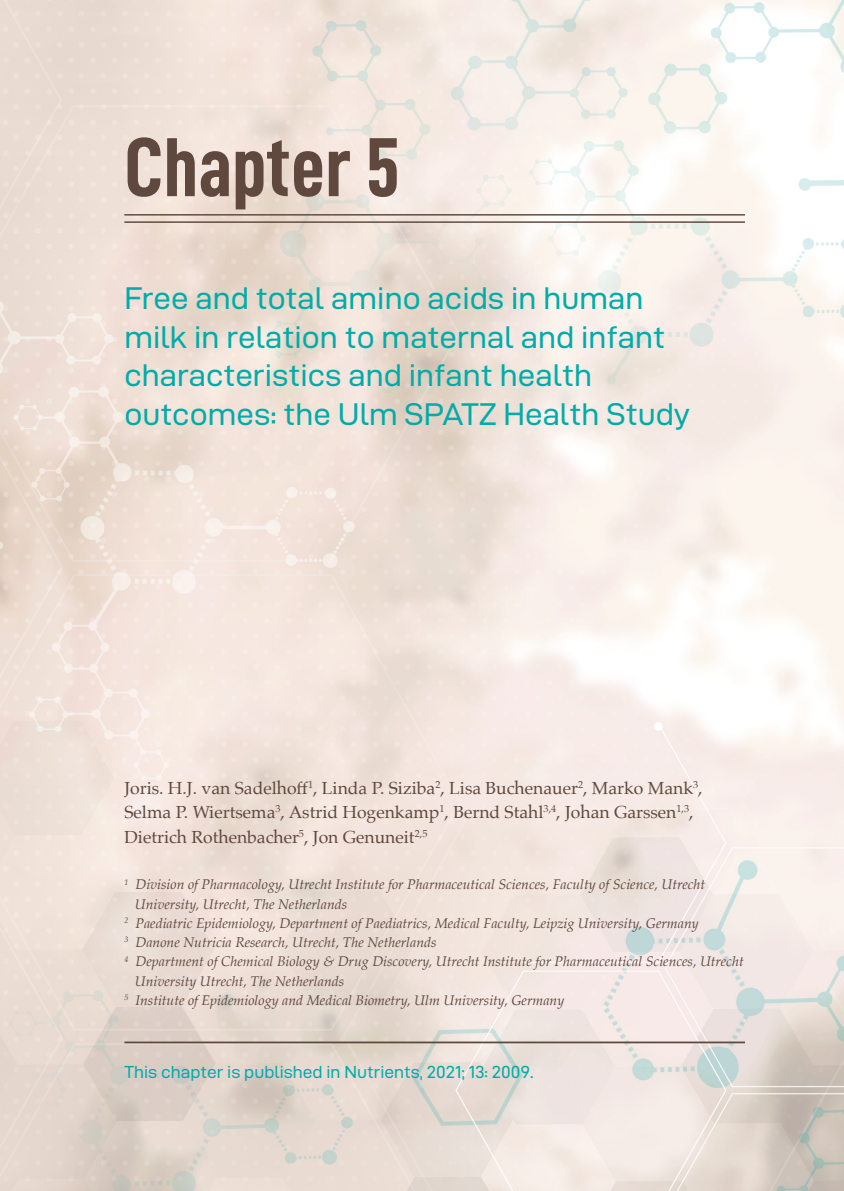
<style>
.page{position:relative;width:844px;height:1191px;background:#fff}
.page>*{position:absolute;margin:0;border:0;box-sizing:border-box;transform-origin:0 0}
.t1{font:84px "D DIN Condensed Bold";color:#5f483d}
.t2{font:31.5px/38.5px "D DIN Exp";color:#00acaa}
.t3{font:17.5px/24.5px "Palatino";color:#5f483d}
.t4{font:17.5px "D DIN Exp";color:#00acaa}
.t5{font:italic 14px "Palatino";color:#5f483d}
</style>
<div class="page">
<img style="left:0;top:0;width:843px;height:1191px">
<hr style="left:124px;top:1041px;width:620px;height:2px;background:#5f483d">
<hr style="left:124px;top:214px;width:620px;height:1px;background:#5f483d">
<hr style="left:124px;top:221px;width:620px;height:2px;background:#5f483d">
<h1 class="t1" style="left:124px;top:121px;width:277px">Chapter 5</h1>
<h2 class="t2" style="left:124px;top:278px;width:567px">Free and total amino acids in human milk in relation to maternal and infant characteristics and infant health outcomes: the Ulm SPATZ Health Study</h2>
<p class="t3" style="left:124px;top:775px;width:579px">Joris. H.J. van Sadelhoff<sup>1</sup>, Linda P. Siziba<sup>2</sup>, Lisa Buchenauer<sup>2</sup>, Marko Mank<sup>3</sup>,<br>Selma P. Wiertsema<sup>3</sup>, Astrid Hogenkamp<sup>1</sup>, Bernd Stahl<sup>3,4</sup>, Johan Garssen<sup>1,3</sup>,<br>Dietrich Rothenbacher<sup>5</sup>, Jon Genuneit<sup>2,5</sup></p>
<p class="t5" style="left:124px;top:872px;width:582px"><sup>1</sup> Division of Pharmacology, Utrecht Institute for Pharmaceutical Sciences, Faculty of Science, Utrecht</p>
<p class="t5" style="left:135px;top:892px;width:214px">University, Utrecht, The Netherlands</p>
<p class="t5" style="left:124px;top:911px;width:576px"><sup>2</sup> Paediatric Epidemiology, Department of Paediatrics, Medical Faculty, Leipzig University, Germany</p>
<p class="t5" style="left:124px;top:930px;width:313px"><sup>3</sup> Danone Nutricia Research, Utrecht, The Netherlands</p>
<p class="t5" style="left:124px;top:949px;width:620px"><sup>4</sup> Department of Chemical Biology &amp; Drug Discovery, Utrecht Institute for Pharmaceutical Sciences, Utrecht</p>
<p class="t5" style="left:135px;top:969px;width:211px">University Utrecht, The Netherlands</p>
<p class="t5" style="left:124px;top:988px;width:441px"><sup>5</sup> Institute of Epidemiology and Medical Biometry, Ulm University, Germany</p>
<p class="t4" style="left:124px;top:1062px;width:410px">This chapter is published in Nutrients, 2021; 13: 2009.</p>
</div>
